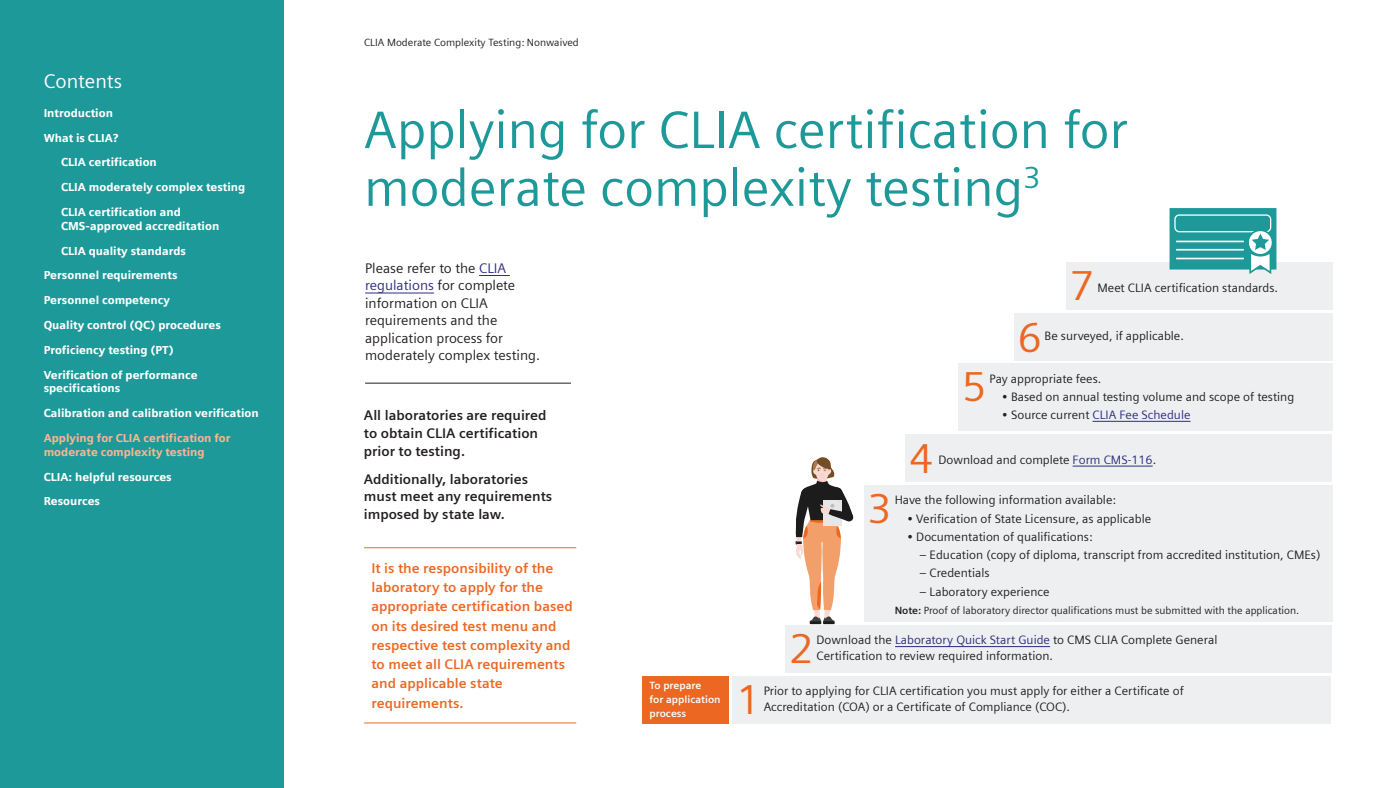
<style>
.page{position:relative;width:1400px;height:788px;background:#fff}
.page>*{position:absolute;margin:0;border:0;box-sizing:border-box;transform-origin:0 0}
.t1{font:52.5px/57.8px "Siemens Sans";color:#1e9999}
.t2{font:42px "Siemens Sans";color:#ec6722}
.t3{font:19.95px "Siemens Sans";color:#fff}
.t4{font:700 14px/19.2px "Siemens Sans";color:#ec6722}
.t5{font:700 14px/17.5px "Siemens Sans";color:#231f20}
.t6{font:14px/17.5px "Siemens Sans";color:#231f20}
.t7{font:12.25px "Siemens Sans";color:#231f20}
.t8{font:12.25px "Siemens Sans";color:#2f2d80}
.t9{font:900 11.38px/24.8px "Siemens Sans";color:#fff}
.t10{font:900 11.38px/13.7px "Siemens Sans";color:#f9b590}
.t11{font:10.5px "Siemens Sans";color:#231f20}
.t12{font:700 10.5px/14px "Siemens Sans";color:#fff}
.s1{color:#2f2d80}
.s2{color:#231f20}
.s3{font-weight:700}
</style>
<div class="page">
<div style="left:0;top:0;width:283px;height:788px;background:#1e9999"></div>
<div style="left:642px;top:676px;width:87px;height:47px;background:#ec6722"></div>
<hr style="left:364px;top:547px;width:212px;height:1px;background:#ec6722">
<hr style="left:364px;top:722px;width:212px;height:1px;background:#ec6722">
<div style="left:733px;top:676px;width:598px;height:47px;background:#edeff0"></div>
<div style="left:785px;top:625px;width:547px;height:47px;background:#edeff0"></div>
<hr style="left:895px;top:646px;width:155px;height:1px;background:#2f2d80">
<div style="left:864px;top:485px;width:468px;height:137px;background:#edeff0"></div>
<div style="left:906px;top:434px;width:426px;height:47px;background:#edeff0"></div>
<hr style="left:1073px;top:465px;width:80px;height:1px;background:#2f2d80">
<div style="left:958px;top:363px;width:374px;height:68px;background:#edeff0"></div>
<hr style="left:1093px;top:421px;width:97px;height:1px;background:#2f2d80">
<div style="left:1014px;top:313px;width:318px;height:47px;background:#edeff0"></div>
<div style="left:1066px;top:262px;width:266px;height:48px;background:#edeff0"></div>
<hr style="left:479px;top:275px;width:31px;height:1px;background:#2f2d80">
<hr style="left:365px;top:292px;width:69px;height:1px;background:#2f2d80">
<hr style="left:365px;top:383px;width:206px;height:1px;background:#231f20">
<svg style="left:795px;top:457px;width:58px;height:167px"></svg>
<svg style="left:1172px;top:211px;width:101px;height:55px;fill:#1e9999"></svg>
<div style="left:1169px;top:208px;width:107px;height:61px;border:2px solid #1e9999"></div>
<div style="left:1175px;top:215px;width:96px;height:17px;background:#1e9999;border-radius:4px"></div>
<div style="left:1174px;top:214px;width:97px;height:18px;border:1px solid #fff;border-radius:4px"></div>
<hr style="left:1176px;top:249px;width:68px;height:1px;background:#fff">
<hr style="left:1176px;top:258px;width:68px;height:1px;background:#fff">
<svg style="left:1246px;top:228px;width:28px;height:46px"></svg>
<hr style="left:1176px;top:240px;width:68px;height:2px;background:#fff">
<h3 class="t3" style="left:44px;top:66px;width:80px">Contents</h3>
<p class="t9" style="left:44px;top:100px;width:71px">Introduction</p>
<p class="t9" style="left:44px;top:125px;width:76px">What is CLIA?</p>
<p class="t9" style="left:61px;top:149px;width:97px">CLIA certification</p>
<p class="t9" style="left:61px;top:174px;width:186px">CLIA moderately complex testing</p>
<p class="t9" style="left:61px;top:199px;width:121px">CLIA certification and</p>
<p class="t9" style="left:61px;top:213px;width:160px">CMS-approved accreditation</p>
<p class="t9" style="left:61px;top:237px;width:127px">CLIA quality standards</p>
<p class="t9" style="left:44px;top:262px;width:135px">Personnel requirements</p>
<p class="t9" style="left:44px;top:287px;width:128px">Personnel competency</p>
<p class="t9" style="left:44px;top:312px;width:179px">Quality control (QC) procedures</p>
<p class="t9" style="left:44px;top:337px;width:132px">Proficiency testing (PT)</p>
<p class="t9" style="left:44px;top:361px;width:155px">Verification of performance</p>
<p class="t9" style="left:44px;top:375px;width:217px">specifications<br>Calibration and calibration verification</p>
<p class="t10" style="left:44px;top:430px;width:188px">Applying for CLIA certification for moderate complexity testing</p>
<p class="t9" style="left:44px;top:463px;width:130px">CLIA: helpful resources<br>Resources</p>
<p class="t11" style="left:364px;top:34px;width:216px">CLIA Moderate Complexity Testing: Nonwaived</p>
<h1 class="t1" style="left:364px;top:97px;width:765px">Applying for CLIA certification for moderate complexity testing<sup>3</sup></h1>
<p class="t6" style="left:365px;top:258px;width:176px">Please refer to the <span class="s1">CLIA regulations</span> for complete information on CLIA requirements and the application process for moderately complex testing.</p>
<p class="t5" style="left:364px;top:406px;width:184px">All laboratories are required to obtain CLIA certification prior to testing.</p>
<p class="t5" style="left:364px;top:469px;width:190px">Additionally, laboratories must meet any requirements imposed by state law.</p>
<p class="t4" style="left:371px;top:557px;width:203px">It is the responsibility of the laboratory to apply for the appropriate certification based on its desired test menu and respective test complexity and to meet all CLIA requirements and applicable state requirements.</p>
<p class="t12" style="left:649px;top:677px;width:73px">To prepare<br>for application process</p>
<h2 class="t2" style="left:736px;top:668px;width:26px">1</h2>
<h2 class="t2" style="left:1070px;top:254px;width:26px">7</h2>
<p class="t7" style="left:1097px;top:278px;width:182px">Meet CLIA certification standards.</p>
<h2 class="t2" style="left:1017px;top:305px;width:26px">6</h2>
<p class="t7" style="left:1045px;top:326px;width:141px">Be surveyed, if applicable.</p>
<h2 class="t2" style="left:962px;top:355px;width:26px">5</h2>
<p class="t7" style="left:989px;top:369px;width:113px">Pay appropriate fees.</p>
<p class="t7" style="left:1002px;top:387px;width:294px">• Based on annual testing volume and scope of testing</p>
<p class="t8" style="left:1002px;top:405px;width:190px"><span class="s2">• Source current</span> CLIA Fee Schedule</p>
<h2 class="t2" style="left:909px;top:426px;width:26px">4</h2>
<p class="t7" style="left:939px;top:450px;width:219px">Download and complete <span class="s1">Form CMS-116</span>.</p>
<h2 class="t2" style="left:867px;top:477px;width:26px">3</h2>
<p class="t7" style="left:895px;top:491px;width:223px">Have the following information available:</p>
<p class="t7" style="left:907px;top:509px;width:246px">• Verification of State Licensure, as applicable</p>
<p class="t7" style="left:907px;top:527px;width:187px">• Documentation of qualifications:</p>
<p class="t7" style="left:919px;top:545px;width:402px">– Education (copy of diploma, transcript from accredited institution, CMEs)</p>
<p class="t7" style="left:919px;top:563px;width:72px">– Credentials</p>
<p class="t7" style="left:919px;top:582px;width:132px">– Laboratory experience</p>
<p class="t11" style="left:895px;top:602px;width:406px"><span class="s3">Note:</span> Proof of laboratory director qualifications must be submitted with the application.</p>
<h2 class="t2" style="left:789px;top:616px;width:26px">2</h2>
<p class="t7" style="left:816px;top:630px;width:402px">Download the <span class="s1">Laboratory Quick Start Guide</span> to CMS CLIA Complete General</p>
<p class="t7" style="left:816px;top:646px;width:238px">Certification to review required information.</p>
<p class="t7" style="left:764px;top:681px;width:422px">Prior to applying for CLIA certification you must apply for either a Certificate of</p>
<p class="t7" style="left:764px;top:697px;width:308px">Accreditation (COA) or a Certificate of Compliance (COC).</p>
</div>
